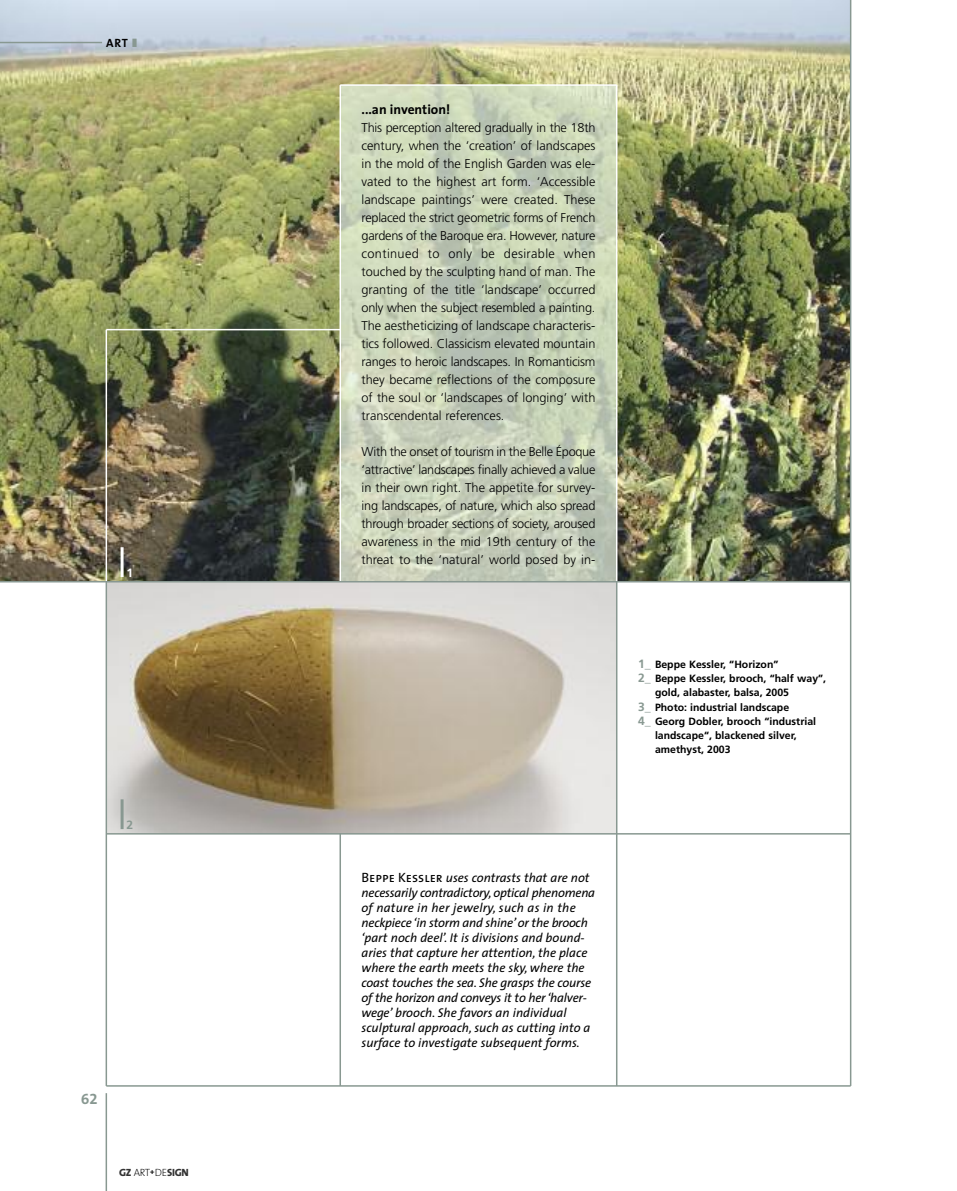
<style>
.page{position:relative;width:957px;height:1191px;background:#fff}
.page>*{position:absolute;margin:0;border:0;box-sizing:border-box;transform-origin:0 0}
.t1{font:15px "The Sans Bold Expert";color:#889891}
.t2{font:700 13.5px "The Sans";color:#000}
.t3{font:300 12.75px/18px "Frutiger";color:#000;text-align:justify}
.t4{font:italic 12.75px/15px "The Sans";color:#000}
.t5{font:700 12px "The Sans";color:#000}
.t6{font:700 12px "Frutiger";color:#889891}
.t7{font:700 12px "Frutiger";color:#fff}
.t8{font:700 10.5px "Frutiger";color:#000}
.t9{font:800 10.5px "The Sans";letter-spacing:-.02em;color:#333}
.s1{color:#889891}
.s2{font-weight:200;color:#000}
.s3{font-weight:700;font-size:7.5px;color:#000}
.s4{font-size:12px;color:#889891}
.s5{font-family:"The Sans Caps";font-style:normal;font-size:13.5px}
</style>
<div class="page">
<img style="left:107px;top:582px;width:509px;height:251px">
<img style="left:0;top:0;width:850px;height:581px">
<img style="left:341px;top:86px;width:275px;height:495px">
<hr style="left:106px;top:1093px;width:1px;height:98px;background:#889891">
<hr style="left:0;top:42px;width:102px;height:1px;background:#889891">
<hr style="left:850px;top:0;width:1px;height:1086px;background:#889891">
<hr style="left:106px;top:582px;width:1px;height:504px;background:#889891">
<hr style="left:340px;top:84px;width:277px;height:2px;background:#fff">
<hr style="left:106px;top:329px;width:234px;height:1px;background:#fff">
<hr style="left:106px;top:330px;width:1px;height:252px;background:#fff">
<hr style="left:616px;top:85px;width:1px;height:497px;background:#fff">
<hr style="left:106px;top:833px;width:744px;height:1px;background:#889891">
<hr style="left:106px;top:1085px;width:744px;height:1px;background:#889891">
<hr style="left:339px;top:85px;width:2px;height:497px;background:#fff">
<hr style="left:339px;top:834px;width:2px;height:252px;background:#889891">
<hr style="left:616px;top:582px;width:1px;height:504px;background:#889891">
<hr style="left:0;top:581px;width:850px;height:1px;background:#889891">
<hr style="left:121px;top:799px;width:3px;height:30px;background:#889891">
<hr style="left:121px;top:547px;width:3px;height:30px;background:#fff">
<p class="t5" style="left:106px;top:38px;width:32px">ART <span class="s1">❚</span></p>
<p class="t7" style="left:126px;top:568px;width:8px">1</p>
<p class="t6" style="left:126px;top:820px;width:8px">2</p>
<p class="t1" style="left:81px;top:1094px;width:18px">62</p>
<p class="t9" style="left:119px;top:1168px;width:71px">GZ <span class="s2">ART</span><span class="s3">+</span><span class="s2">DE</span>SIGN</p>
<p class="t2" style="left:361px;top:104px;width:90px">...an invention!</p>
<p class="t3" style="left:361px;top:119px;width:235px">This perception altered gradually in the 18th century, when the ‘creation’ of landscapes in the mold of the English Garden was ele&shy;vated to the highest art form. ‘Accessible landscape paintings’ were created. These replaced the strict geometric forms of French gardens of the Baroque era. However, nature continued to only be desirable when touched by the sculpting hand of man. The granting of the title ‘landscape’ occurred only when the subject resembled a painting.<br>The aestheticizing of landscape characteris&shy;tics followed. Classicism elevated mountain ranges to heroic landscapes. In Romanticism they became reflections of the composure of the soul or ‘landscapes of longing’ with transcendental references.</p>
<p class="t3" style="left:361px;top:443px;width:235px">With the onset of tourism in the Belle Époque ‘attractive’ landscapes finally achieved a value in their own right. The appetite for survey&shy;ing landscapes, of nature, which also spread through broader sections of society, aroused awareness in the mid 19th century of the threat to the ‘natural’ world posed by in-</p>
<p class="t8" style="left:638px;top:660px;width:142px"><span class="s4">1_</span> Beppe Kessler, “Horizon”</p>
<p class="t8" style="left:638px;top:674px;width:190px"><span class="s4">2_</span> Beppe Kessler, brooch, “half way”,</p>
<p class="t8" style="left:655px;top:688px;width:136px">gold, alabaster, balsa, 2005</p>
<p class="t8" style="left:638px;top:702px;width:153px"><span class="s4">3_</span> Photo: industrial landscape</p>
<p class="t8" style="left:638px;top:717px;width:180px"><span class="s4">4_</span> Georg Dobler, brooch “industrial</p>
<p class="t8" style="left:655px;top:731px;width:143px">landscape“, blackened silver,</p>
<p class="t8" style="left:655px;top:745px;width:77px">amethyst, 2003</p>
<p class="t4" style="left:361px;top:871px;width:235px"><span class="s5">Beppe Kessler</span> uses contrasts that are not necessarily contradictory, optical phenomena of nature in her jewelry, such as in the neckpiece ‘in storm and shine’ or the brooch ‘part noch deel’. It is divisions and bound&shy;aries that capture her attention, the place where the earth meets the sky, where the coast touches the sea. She grasps the course of the horizon and conveys it to her‘halver&shy;wege’ brooch. She favors an individual sculptural approach, such as cutting into a surface to investigate subsequent forms.</p>
</div>
